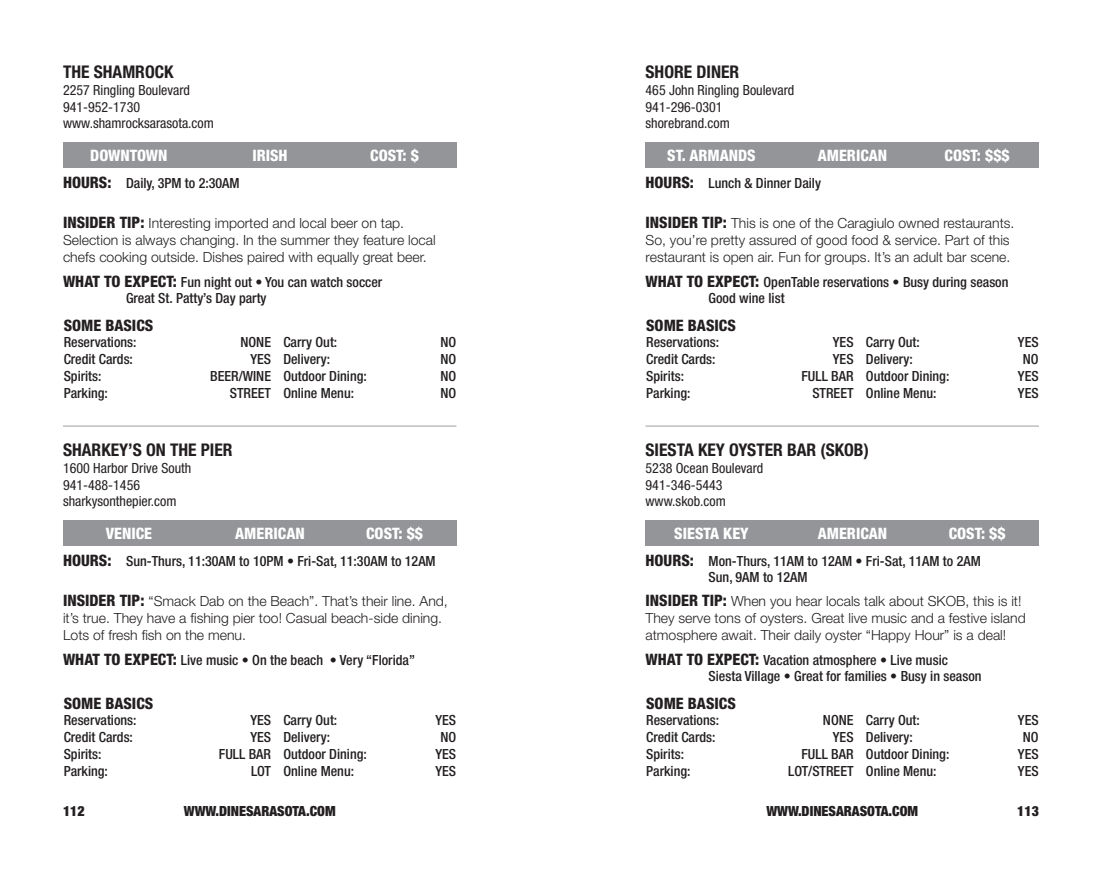
<style>
.page{position:relative;width:1102px;height:882px;background:#fff}
.page>*{position:absolute;margin:0;border:0;box-sizing:border-box;transform-origin:0 0}
.t1{font:700 condensed 17.5px "Helvetica Neue LT Std";color:#231f20}
.t2{font:800 condensed 15.75px "Helvetica Neue LT Std";color:#fff}
.t3{font:800 condensed 15.75px "Helvetica Neue LT Std";color:#231f20}
.t4{font:500 condensed 14px/16.8px "Helvetica Neue LT Std";color:#231f20}
.t5{font:300 14px/16.8px "Helvetica Neue LT Std";color:#231f20}
.t6{font:condensed 14px/16.8px "Helvetica Neue LT Std";color:#231f20}
.t7{font:900 condensed 14px "Helvetica Neue LT Std";color:#231f20}
.s1{font-weight:800;font-size:15.75px}
.s2{font-weight:800;font-stretch:condensed;font-size:15.75px}
</style>
<div class="page">
<hr style="left:63px;top:425px;width:393px;height:2px;background:#c7c8ca">
<hr style="left:645px;top:425px;width:393px;height:2px;background:#c7c8ca">
<div style="left:63px;top:142px;width:393px;height:26px;background:#939598"></div>
<div style="left:63px;top:520px;width:393px;height:26px;background:#939598"></div>
<div style="left:645px;top:520px;width:393px;height:26px;background:#939598"></div>
<div style="left:645px;top:142px;width:393px;height:26px;background:#939598"></div>
<p class="t1" style="left:63px;top:61px;width:112px">THE SHAMROCK</p>
<p class="t6" style="left:63px;top:81px;width:152px">2257 Ringling Boulevard<br>941-952-1730 www.shamrocksarasota.com</p>
<p class="t2" style="left:90px;top:145px;width:79px">DOWNTOWN</p>
<p class="t2" style="left:252px;top:145px;width:37px">IRISH</p>
<p class="t2" style="left:370px;top:145px;width:50px">COST: $</p>
<p class="t4" style="left:63px;top:174px;width:178px"><span class="s1">HOURS:</span> Daily, 3PM to 2:30AM</p>
<p class="t5" style="left:63px;top:214px;width:374px"><span class="s2">INSIDER TIP:</span> Interesting imported and local beer on tap.<br>Selection is always changing. In the summer they feature local chefs cooking outside. Dishes paired with equally great beer.</p>
<p class="t4" style="left:126px;top:273px;width:258px;text-indent:-63px"><span class="s1">WHAT TO EXPECT:</span> Fun night out • You can watch soccer<br>Great St. Patty’s Day party</p>
<p class="t3" style="left:64px;top:315px;width:91px">SOME BASICS</p>
<p class="t4" style="left:64px;top:334px;width:74px">Reservations:</p>
<p class="t4" style="left:240px;top:334px;width:32px">NONE</p>
<p class="t4" style="left:64px;top:351px;width:71px">Credit Cards:</p>
<p class="t4" style="left:250px;top:351px;width:22px">YES</p>
<p class="t4" style="left:64px;top:367px;width:39px">Spirits:</p>
<p class="t4" style="left:210px;top:367px;width:62px">BEER/WINE</p>
<p class="t4" style="left:64px;top:384px;width:46px">Parking:</p>
<p class="t4" style="left:230px;top:384px;width:43px">STREET</p>
<p class="t4" style="left:283px;top:334px;width:55px">Carry Out:</p>
<p class="t4" style="left:440px;top:334px;width:17px">NO</p>
<p class="t4" style="left:283px;top:350px;width:48px">Delivery:</p>
<p class="t4" style="left:440px;top:350px;width:17px">NO</p>
<p class="t4" style="left:283px;top:367px;width:85px">Outdoor Dining:</p>
<p class="t4" style="left:440px;top:367px;width:17px">NO</p>
<p class="t4" style="left:283px;top:384px;width:72px">Online Menu:</p>
<p class="t4" style="left:440px;top:384px;width:17px">NO</p>
<p class="t1" style="left:63px;top:439px;width:171px">SHARKEY’S ON THE PIER</p>
<p class="t6" style="left:63px;top:459px;width:130px">1600 Harbor Drive South<br>941-488-1456 sharkysonthepier.com</p>
<p class="t2" style="left:106px;top:523px;width:48px">VENICE</p>
<p class="t2" style="left:235px;top:523px;width:71px">AMERICAN</p>
<p class="t2" style="left:366px;top:523px;width:58px">COST: $$</p>
<p class="t4" style="left:63px;top:552px;width:374px"><span class="s1">HOURS:</span> Sun-Thurs, 11:30AM to 10PM • Fri-Sat, 11:30AM to 12AM</p>
<p class="t5" style="left:63px;top:592px;width:386px"><span class="s2">INSIDER TIP:</span> “Smack Dab on the Beach”. That’s their line. And, it’s true. They have a fishing pier too! Casual beach-side dining.<br>Lots of fresh fish on the menu.</p>
<p class="t4" style="left:63px;top:651px;width:353px"><span class="s1">WHAT TO EXPECT:</span> Live music • On the beach • Very “Florida”</p>
<p class="t3" style="left:64px;top:693px;width:91px">SOME BASICS</p>
<p class="t4" style="left:64px;top:712px;width:74px">Reservations:</p>
<p class="t4" style="left:250px;top:712px;width:22px">YES</p>
<p class="t4" style="left:64px;top:729px;width:71px">Credit Cards:</p>
<p class="t4" style="left:250px;top:729px;width:22px">YES</p>
<p class="t4" style="left:64px;top:745px;width:39px">Spirits:</p>
<p class="t4" style="left:219px;top:745px;width:54px">FULL BAR</p>
<p class="t4" style="left:64px;top:762px;width:46px">Parking:</p>
<p class="t4" style="left:251px;top:762px;width:22px">LOT</p>
<p class="t4" style="left:283px;top:712px;width:55px">Carry Out:</p>
<p class="t4" style="left:435px;top:712px;width:22px">YES</p>
<p class="t4" style="left:283px;top:728px;width:48px">Delivery:</p>
<p class="t4" style="left:440px;top:728px;width:17px">NO</p>
<p class="t4" style="left:283px;top:745px;width:85px">Outdoor Dining:</p>
<p class="t4" style="left:435px;top:745px;width:22px">YES</p>
<p class="t4" style="left:283px;top:762px;width:72px">Online Menu:</p>
<p class="t4" style="left:435px;top:762px;width:22px">YES</p>
<p class="t1" style="left:645px;top:61px;width:95px">SHORE DINER</p>
<p class="t6" style="left:645px;top:81px;width:150px">465 John Ringling Boulevard<br>941-296-0301 shorebrand.com</p>
<p class="t2" style="left:667px;top:145px;width:90px">ST. ARMANDS</p>
<p class="t2" style="left:817px;top:145px;width:71px">AMERICAN</p>
<p class="t2" style="left:944px;top:145px;width:67px">COST: $$$</p>
<p class="t4" style="left:645px;top:174px;width:177px"><span class="s1">HOURS:</span> Lunch &amp; Dinner Daily</p>
<p class="t5" style="left:645px;top:214px;width:370px"><span class="s2">INSIDER TIP:</span> This is one of the Caragiulo owned restaurants.<br>So, you’re pretty assured of good food &amp; service. Part of this restaurant is open air. Fun for groups. It’s an adult bar scene.</p>
<p class="t4" style="left:708px;top:273px;width:301px;text-indent:-63px"><span class="s1">WHAT TO EXPECT:</span> OpenTable reservations • Busy during season<br>Good wine list</p>
<p class="t3" style="left:646px;top:315px;width:91px">SOME BASICS</p>
<p class="t4" style="left:646px;top:334px;width:74px">Reservations:</p>
<p class="t4" style="left:832px;top:334px;width:22px">YES</p>
<p class="t4" style="left:646px;top:351px;width:71px">Credit Cards:</p>
<p class="t4" style="left:832px;top:351px;width:22px">YES</p>
<p class="t4" style="left:646px;top:367px;width:39px">Spirits:</p>
<p class="t4" style="left:801px;top:367px;width:54px">FULL BAR</p>
<p class="t4" style="left:646px;top:384px;width:46px">Parking:</p>
<p class="t4" style="left:812px;top:384px;width:43px">STREET</p>
<p class="t4" style="left:865px;top:334px;width:55px">Carry Out:</p>
<p class="t4" style="left:1017px;top:334px;width:22px">YES</p>
<p class="t4" style="left:865px;top:350px;width:48px">Delivery:</p>
<p class="t4" style="left:1022px;top:350px;width:17px">NO</p>
<p class="t4" style="left:865px;top:367px;width:85px">Outdoor Dining:</p>
<p class="t4" style="left:1017px;top:367px;width:22px">YES</p>
<p class="t4" style="left:865px;top:384px;width:72px">Online Menu:</p>
<p class="t4" style="left:1017px;top:384px;width:22px">YES</p>
<p class="t1" style="left:645px;top:439px;width:225px">SIESTA KEY OYSTER BAR (SKOB)</p>
<p class="t6" style="left:645px;top:459px;width:119px">5238 Ocean Boulevard<br>941-346-5443 www.skob.com</p>
<p class="t2" style="left:674px;top:523px;width:76px">SIESTA KEY</p>
<p class="t2" style="left:817px;top:523px;width:71px">AMERICAN</p>
<p class="t2" style="left:948px;top:523px;width:58px">COST: $$</p>
<p class="t4" style="left:708px;top:552px;width:273px;text-indent:-63px"><span class="s1">HOURS:</span> Mon-Thurs, 11AM to 12AM • Fri-Sat, 11AM to 2AM<br>Sun, 9AM to 12AM</p>
<p class="t5" style="left:645px;top:592px;width:381px"><span class="s2">INSIDER TIP:</span> When you hear locals talk about SKOB, this is it!<br>They serve tons of oysters. Great live music and a festive island atmosphere await. Their daily oyster “Happy Hour” is a deal!</p>
<p class="t4" style="left:708px;top:651px;width:274px;text-indent:-63px"><span class="s1">WHAT TO EXPECT:</span> Vacation atmosphere • Live music<br>Siesta Village • Great for families • Busy in season</p>
<p class="t3" style="left:646px;top:693px;width:91px">SOME BASICS</p>
<p class="t4" style="left:646px;top:712px;width:74px">Reservations:</p>
<p class="t4" style="left:822px;top:712px;width:32px">NONE</p>
<p class="t4" style="left:646px;top:729px;width:71px">Credit Cards:</p>
<p class="t4" style="left:832px;top:729px;width:22px">YES</p>
<p class="t4" style="left:646px;top:745px;width:39px">Spirits:</p>
<p class="t4" style="left:801px;top:745px;width:54px">FULL BAR</p>
<p class="t4" style="left:646px;top:762px;width:46px">Parking:</p>
<p class="t4" style="left:788px;top:762px;width:67px">LOT/STREET</p>
<p class="t4" style="left:865px;top:712px;width:55px">Carry Out:</p>
<p class="t4" style="left:1017px;top:712px;width:22px">YES</p>
<p class="t4" style="left:865px;top:728px;width:48px">Delivery:</p>
<p class="t4" style="left:1022px;top:728px;width:17px">NO</p>
<p class="t4" style="left:865px;top:745px;width:85px">Outdoor Dining:</p>
<p class="t4" style="left:1017px;top:745px;width:22px">YES</p>
<p class="t4" style="left:865px;top:762px;width:72px">Online Menu:</p>
<p class="t4" style="left:1017px;top:762px;width:22px">YES</p>
<p class="t7" style="left:63px;top:803px;width:23px">112</p>
<p class="t7" style="left:184px;top:803px;width:153px">WWW.DINESARASOTA.COM</p>
<p class="t7" style="left:766px;top:803px;width:153px">WWW.DINESARASOTA.COM</p>
<p class="t7" style="left:1016px;top:803px;width:23px">113</p>
</div>
